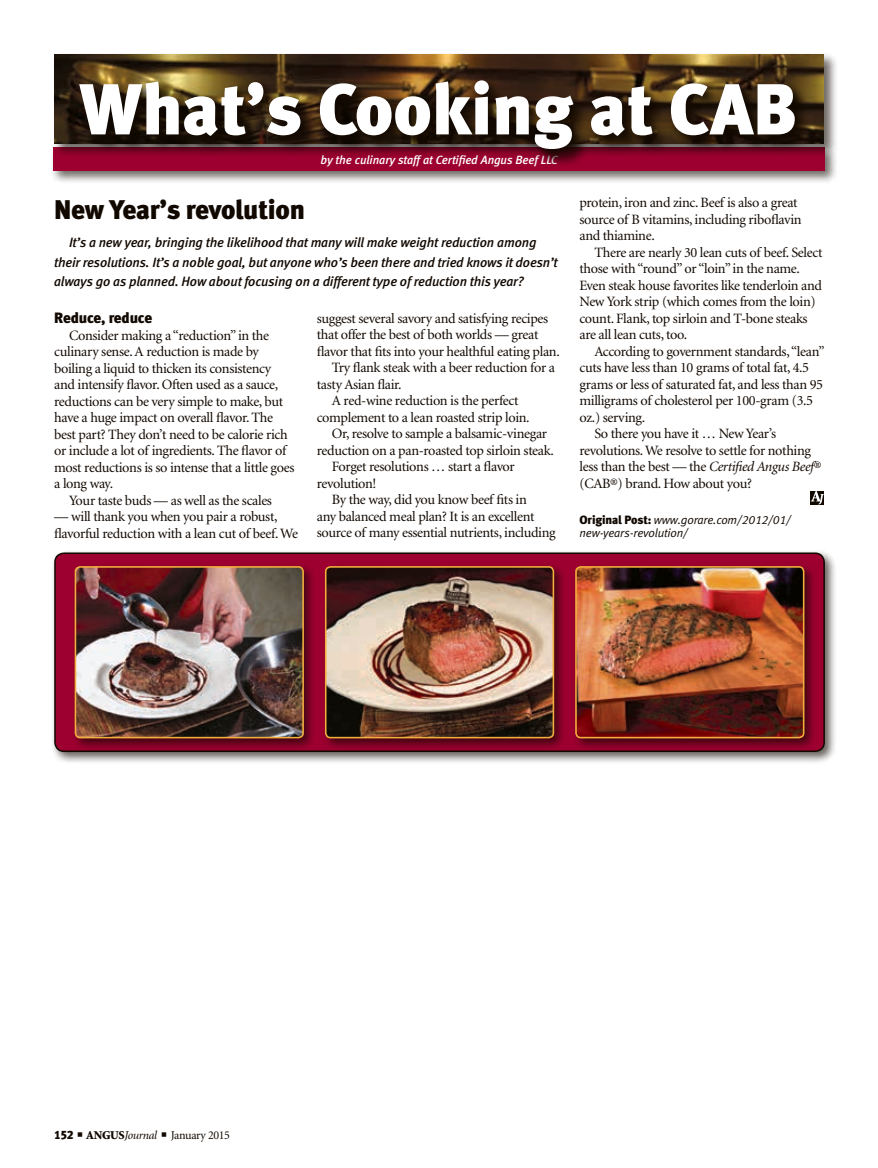
<style>
.page{position:relative;width:878px;height:1168px;background:#fff}
.page>*{position:absolute;margin:0;border:0;box-sizing:border-box;transform-origin:0 0}
.t1{font:72px "Meta Black LF";color:#fff}
.column_headline{font:27px "Meta Black LF";letter-spacing:-.01em;color:#110800}
.subhead{font:15px "Meta Black LF";letter-spacing:-.01em;color:#110800}
.body_text{font:14.25px/16.5px "Minion";letter-spacing:-.025em;color:#110800}
.column_intro{font:italic 13.5px/19.5px "Meta Medium LF";letter-spacing:-.01em;color:#110800}
.editor_s_note{font:italic 12px/13.5px "Meta Normal LF";letter-spacing:-.01em;color:#110800}
.byline{font:italic 12px "Meta Medium LF";letter-spacing:-.01em;color:#fff}
.t2{font:12px "Minion";letter-spacing:-.03em;color:#110800}
.s1{font-style:italic}
.s2{font-family:"Meta Black LF";font-style:normal}
.s3{font-family:"Meta Black LF"}
.s4{font-weight:900}
</style>
<div class="page">
<div style="left:50px;top:144px;width:788px;height:40px;background:#110800;opacity:.6"></div>
<div style="left:53px;top:147px;width:771px;height:24px;background:#9d0030"></div>
<div style="left:52px;top:52px;width:786px;height:106px;background:#110800;opacity:.6"></div>
<img style="left:54px;top:54px;width:769px;height:90px">
<div style="left:83px;top:83px;width:730px;height:85px;background:#110800;opacity:.6"></div>
<svg style="left:76px;top:77px;width:730px;height:84px;background:#3d1b13"></svg>
<svg style="left:810px;top:491px;width:14px;height:13px"></svg>
<div style="left:50px;top:549px;width:787px;height:215px;background:#110800;opacity:.65"></div>
<div style="left:55px;top:553px;width:769px;height:198px;background:#9d0030;border-radius:9px"></div>
<div style="left:54px;top:552px;width:770px;height:200px;border:2px solid #110800;border-radius:9px"></div>
<div style="left:71px;top:562px;width:746px;height:189px;background:#110800;opacity:.65"></div>
<img style="left:75px;top:567px;width:226px;height:170px">
<div style="left:75px;top:566px;width:229px;height:172px;border:2px solid #f3af3d;border-radius:5px"></div>
<img style="left:328px;top:569px;width:223px;height:166px">
<div style="left:325px;top:566px;width:229px;height:172px;border:2px solid #f3af3d;border-radius:5px"></div>
<img style="left:578px;top:569px;width:223px;height:166px">
<div style="left:575px;top:566px;width:229px;height:172px;border:2px solid #f3af3d;border-radius:5px"></div>
<p class="t1" style="left:80px;top:66px;width:718px">What’s Cooking at CAB</p>
<p class="byline" style="left:320px;top:152px;width:239px">by the culinary staff at Certified Angus Beef LLC</p>
<p class="column_headline" style="left:54px;top:193px;width:252px">New Year’s revolution</p>
<p class="column_intro" style="left:54px;top:233px;width:505px;text-indent:15px">It’s a new year, bringing the likelihood that many will make weight reduction among their resolutions. It’s a noble goal, but anyone who’s been there and tried knows it doesn’t always go as planned. How about focusing on a different type of reduction this year?</p>
<p class="subhead" style="left:54px;top:309px;width:99px">Reduce, reduce</p>
<p class="body_text" style="left:54px;top:328px;width:242px;text-indent:15px">Consider making a “reduction” in the culinary sense. A reduction is made by boiling a liquid to thicken its consistency and intensify flavor. Often used as a sauce, reductions can be very simple to make, but have a huge impact on overall flavor. The best part? They don’t need to be calorie rich or include a lot of ingredients. The flavor of most reductions is so intense that a little goes a long way.</p>
<p class="body_text" style="left:69px;top:493px;width:204px">Your taste buds — as well as the scales</p>
<p class="body_text" style="left:54px;top:509px;width:245px">— will thank you when you pair a robust, flavorful reduction with a lean cut of beef. We</p>
<p class="body_text" style="left:317px;top:310px;width:244px">suggest several savory and satisfying recipes that offer the best of both worlds — great flavor that fits into your healthful eating plan.</p>
<p class="body_text" style="left:317px;top:360px;width:240px;text-indent:15px">Try flank steak with a beer reduction for a tasty Asian flair.</p>
<p class="body_text" style="left:317px;top:393px;width:214px;text-align:center">A red-wine reduction is the perfect complement to a lean roasted strip loin.</p>
<p class="body_text" style="left:317px;top:426px;width:238px;text-align:center">Or, resolve to sample a balsamic-vinegar reduction on a pan-roasted top sirloin steak.</p>
<p class="body_text" style="left:317px;top:459px;width:199px;text-indent:15px">Forget resolutions … start a flavor revolution!</p>
<p class="body_text" style="left:317px;top:492px;width:240px;text-indent:15px">By the way, did you know beef fits in<br>any balanced meal plan? It is an excellent source of many essential nutrients, including</p>
<p class="body_text" style="left:579px;top:195px;width:224px">protein, iron and zinc. Beef is also a great source of B vitamins, including riboflavin and thiamine.</p>
<p class="body_text" style="left:579px;top:245px;width:244px;text-indent:15px">There are nearly 30 lean cuts of beef. Select those with “round” or “loin” in the name.<br>Even steak house favorites like tenderloin and New York strip (which comes from the loin) count. Flank, top sirloin and T-bone steaks are all lean cuts, too.</p>
<p class="body_text" style="left:579px;top:344px;width:246px;text-indent:15px">According to government standards, “lean” cuts have less than 10 grams of total fat, 4.5 grams or less of saturated fat, and less than 95 milligrams of cholesterol per 100-gram (3.5 oz.) serving.</p>
<p class="body_text" style="left:579px;top:426px;width:243px;text-indent:15px">So there you have it … New Year’s revolutions. We resolve to settle for nothing less than the best — the <span class="s1">Certified Angus Beef</span>® (CAB®) brand. How about you?</p>
<p class="editor_s_note" style="left:579px;top:513px;width:213px"><span class="s2">Original Post:</span> www.gorare.com/2012/01/ new-years-revolution/</p>
<p class="t2" style="left:54px;top:1129px;width:177px"><span class="s3">152</span> ■ <span class="s4">ANGUS</span><span class="s1">Journal</span> ■ January 2015</p>
</div>
